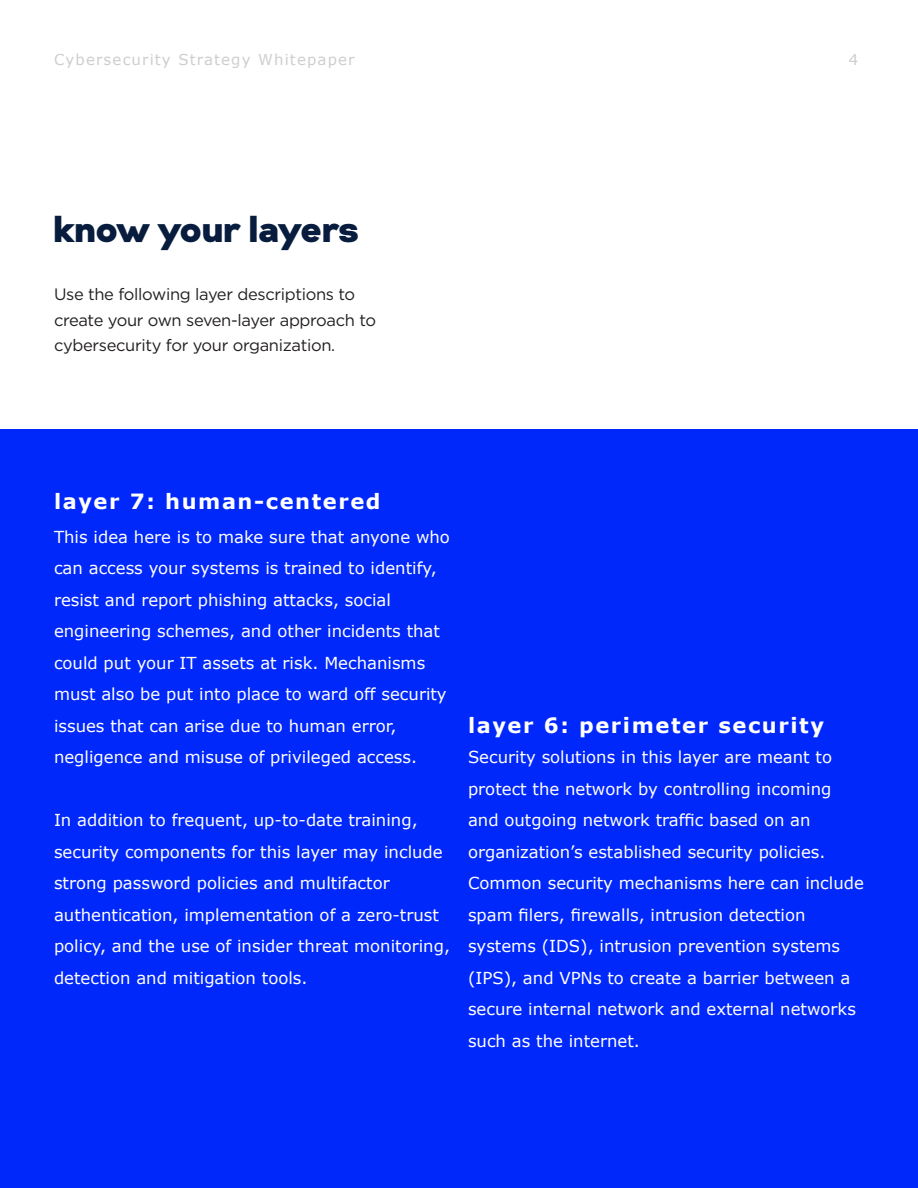
<style>
.page{position:relative;width:918px;height:1188px;background:#fff}
.page>*{position:absolute;margin:0;border:0;box-sizing:border-box;transform-origin:0 0}
.t1{font:37.5px "Gabriel Sans Black";letter-spacing:-.01em;color:#081d3e}
.t2{font:700 21px "Verdana";letter-spacing:.075em;color:#fff}
.t3{font:16.5px/31.5px "Verdana";color:#fff}
.t4{font:16.5px/25.5px "Gotham";letter-spacing:-.02em;color:#231f20}
.t5{font:15px "Verdana";letter-spacing:.075em;color:#cececd}
</style>
<div class="page">
<div style="left:0;top:430px;width:918px;height:758px;background:#0028fb"></div>
<p class="t5" style="left:54px;top:54px;width:302px">Cybersecurity Strategy Whitepaper</p>
<p class="t5" style="left:849px;top:54px;width:11px">4</p>
<h1 class="t1" style="left:54px;top:213px;width:307px">know your layers</h1>
<p class="t4" style="left:54px;top:283px;width:324px">Use the following layer descriptions to create your own seven-layer approach to cybersecurity for your organization.</p>
<p class="t2" style="left:54px;top:493px;width:328px">layer 7: human-centered</p>
<p class="t3" style="left:54px;top:523px;width:397px">This idea here is to make sure that anyone who can access your systems is trained to identify, resist and report phishing attacks, social engineering schemes, and other incidents that could put your IT assets at risk. Mechanisms must also be put into place to ward off security issues that can arise due to human error, negligence and misuse of privileged access.</p>
<p class="t3" style="left:54px;top:806px;width:398px">In addition to frequent, up-to-date training, security components for this layer may include strong password policies and multifactor authentication, implementation of a zero-trust policy, and the use of insider threat monitoring, detection and mitigation tools.</p>
<p class="t2" style="left:468px;top:717px;width:358px">layer 6: perimeter security</p>
<p class="t3" style="left:468px;top:743px;width:397px">Security solutions in this layer are meant to protect the network by controlling incoming and outgoing network traffic based on an organization’s established security policies.<br>Common security mechanisms here can include spam filers, firewalls, intrusion detection systems (IDS), intrusion prevention systems (IPS), and VPNs to create a barrier between a secure internal network and external networks such as the internet.</p>
</div>
